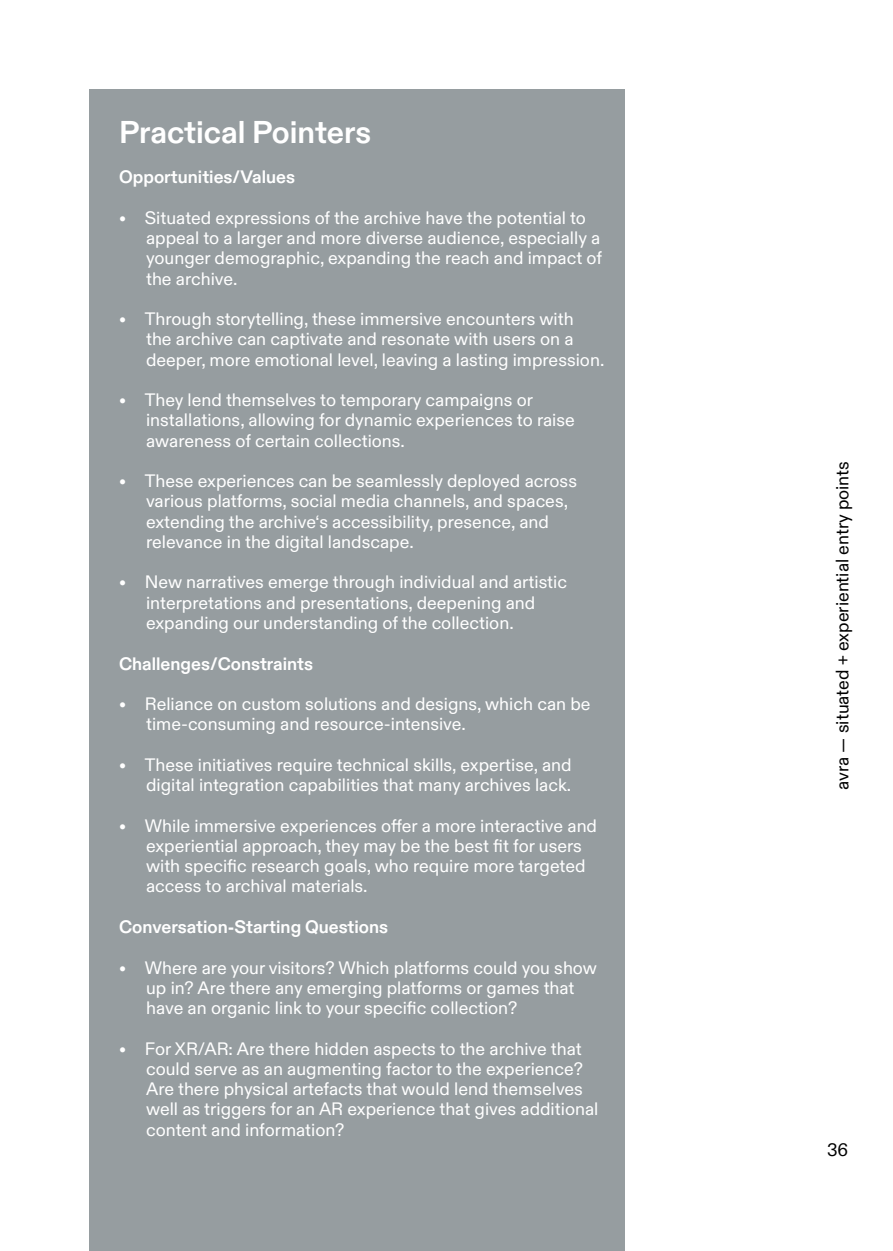
<style>
.page{position:relative;width:893px;height:1251px;background:#fff}
.page>*{position:absolute;margin:0;border:0;box-sizing:border-box;transform-origin:0 0}
.t1{font:700 31.5px "ABC Diatype";color:#fff}
.t2{font:18px/20.2px "ABC Diatype";color:#fff}
.t3{font:700 18px "ABC Diatype";color:#fff}
.t4{font:18px "ABC Diatype";color:#000}
</style>
<div class="page">
<div style="left:89px;top:1106px;width:536px;height:144px;background:#969da0"></div>
<div style="left:89px;top:89px;width:536px;height:115px;background:#969da0"></div>
<div style="left:89px;top:204px;width:536px;height:101px;background:#969da0"></div>
<div style="left:89px;top:305px;width:536px;height:81px;background:#969da0"></div>
<div style="left:89px;top:386px;width:536px;height:81px;background:#969da0"></div>
<div style="left:89px;top:467px;width:536px;height:102px;background:#969da0"></div>
<div style="left:89px;top:569px;width:536px;height:60px;background:#969da0"></div>
<div style="left:89px;top:629px;width:536px;height:61px;background:#969da0"></div>
<div style="left:89px;top:690px;width:536px;height:61px;background:#969da0"></div>
<div style="left:89px;top:751px;width:536px;height:61px;background:#969da0"></div>
<div style="left:89px;top:812px;width:536px;height:81px;background:#969da0"></div>
<div style="left:89px;top:893px;width:536px;height:60px;background:#969da0"></div>
<div style="left:89px;top:953px;width:536px;height:81px;background:#969da0"></div>
<div style="left:89px;top:1034px;width:536px;height:72px;background:#969da0"></div>
<h1 class="t1" style="left:119px;top:113px;width:254px">Practical Pointers</h1>
<p class="t3" style="left:119px;top:166px;width:178px">Opportunities/Values</p>
<p class="t2" style="left:146px;top:208px;width:458px;text-indent:-27px">• Situated expressions of the archive have the potential to appeal to a larger and more diverse audience, especially a younger demographic, expanding the reach and impact of the archive.</p>
<p class="t2" style="left:146px;top:309px;width:460px;text-indent:-27px">• Through storytelling, these immersive encounters with<br>the archive can captivate and resonate with users on a deeper, more emotional level, leaving a lasting impression.</p>
<p class="t2" style="left:146px;top:390px;width:430px;text-indent:-27px">• They lend themselves to temporary campaigns or installations, allowing for dynamic experiences to raise awareness of certain collections.</p>
<p class="t2" style="left:146px;top:471px;width:432px;text-indent:-27px">• These experiences can be seamlessly deployed across various platforms, social media channels, and spaces, extending the archive‘s accessibility, presence, and relevance in the digital landscape.</p>
<p class="t2" style="left:146px;top:572px;width:422px;text-indent:-27px">• New narratives emerge through individual and artistic interpretations and presentations, deepening and expanding our understanding of the collection.</p>
<p class="t3" style="left:119px;top:652px;width:195px">Challenges/Constraints</p>
<p class="t2" style="left:146px;top:694px;width:446px;text-indent:-27px">• Reliance on custom solutions and designs, which can be time-consuming and resource-intensive.</p>
<p class="t2" style="left:119px;top:754px;width:454px;text-align:right">• These initiatives require technical skills, expertise, and digital integration capabilities that many archives lack.</p>
<p class="t2" style="left:146px;top:815px;width:453px;text-indent:-27px">• While immersive experiences offer a more interactive and experiential approach, they may be the best fit for users with specific research goals, who require more targeted access to archival materials.</p>
<p class="t3" style="left:119px;top:916px;width:271px">Conversation-Starting Questions</p>
<p class="t2" style="left:146px;top:957px;width:452px;text-indent:-27px">• Where are your visitors? Which platforms could you show up in? Are there any emerging platforms or games that have an organic link to your specific collection?</p>
<p class="t2" style="left:146px;top:1038px;width:454px;text-indent:-27px">• For XR/AR: Are there hidden aspects to the archive that could serve as an augmenting factor to the experience?<br>Are there physical artefacts that would lend themselves well as triggers for an AR experience that gives additional content and information?</p>
<p class="t4" style="left:831px;top:789px;width:330px;rotate:-90deg">avra — situated + experiential entry points</p>
<p class="t4" style="left:827px;top:1138px;width:23px">36</p>
</div>
